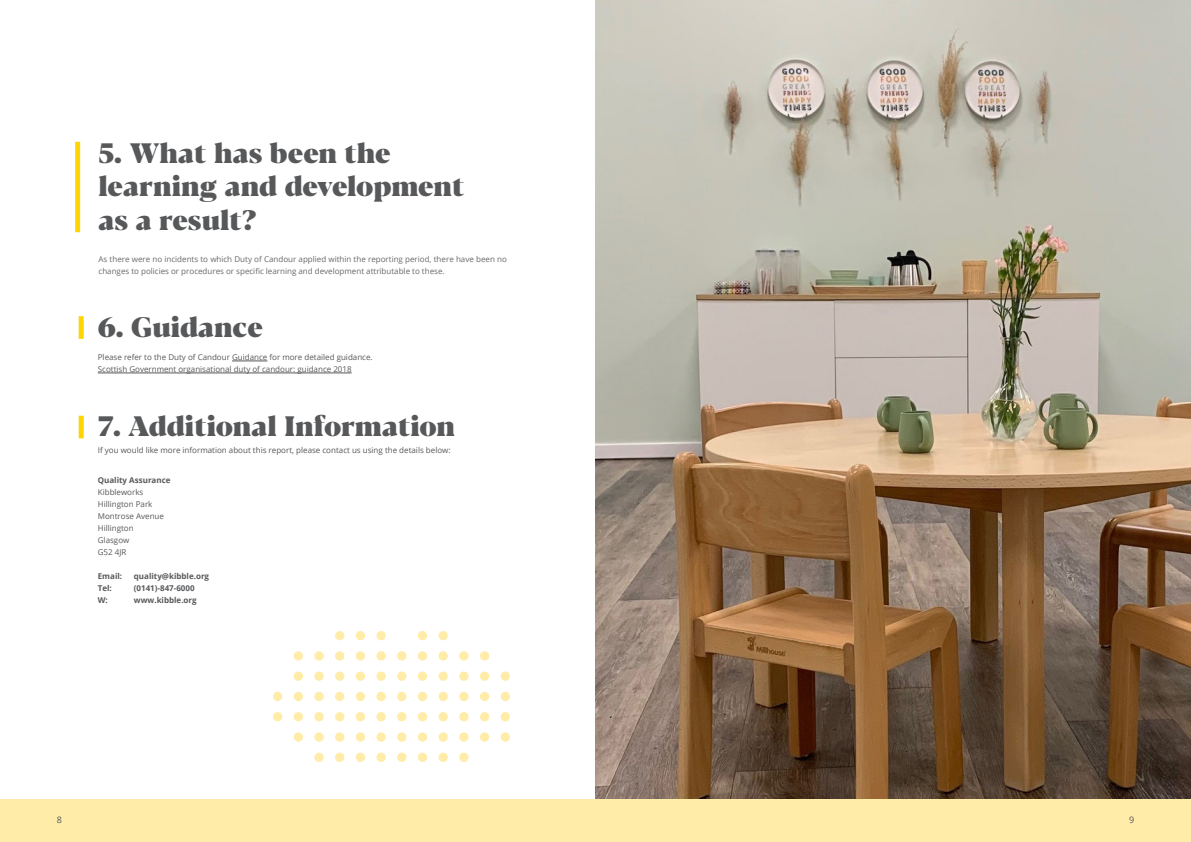
<style>
.page{position:relative;width:1191px;height:842px;background:#fff}
.page>*{position:absolute;margin:0;border:0;box-sizing:border-box;transform-origin:0 0}
.t1{font:800 28px/33.6px "Blacker Display";color:#57585a}
.t2{font:9px "Open Sans";color:#57585a}
.BODY_TEXT{font:8px "Open Sans";color:#57585a}
.BODY_TEXT-2{font:8px/12px "Open Sans";color:#69696c}
.BODY_TEXT-3{font:700 8px "Open Sans";color:#57585a}
</style>
<div class="page">
<img style="left:595px;top:0;width:596px;height:799px">
<div style="left:0;top:799px;width:1191px;height:43px;background:#ffeca9"></div>
<hr style="left:232px;top:361px;width:35px;height:1px;background:#57585a">
<hr style="left:98px;top:373px;width:254px;height:1px;background:#57585a">
<div style="left:75px;top:142px;width:5px;height:90px;background:#fed503"></div>
<div style="left:79px;top:316px;width:5px;height:23px;background:#fed503"></div>
<div style="left:79px;top:416px;width:5px;height:22px;background:#fed503"></div>
<div style="left:294px;top:712px;width:9px;height:9px;background:#ffeca9;border-radius:50%"></div>
<div style="left:294px;top:732px;width:9px;height:10px;background:#ffeca9;border-radius:50%"></div>
<div style="left:294px;top:692px;width:9px;height:9px;background:#ffeca9;border-radius:50%"></div>
<div style="left:294px;top:671px;width:9px;height:10px;background:#ffeca9;border-radius:50%"></div>
<div style="left:294px;top:651px;width:9px;height:10px;background:#ffeca9;border-radius:50%"></div>
<div style="left:314px;top:712px;width:10px;height:9px;background:#ffeca9;border-radius:50%"></div>
<div style="left:314px;top:732px;width:10px;height:10px;background:#ffeca9;border-radius:50%"></div>
<div style="left:314px;top:753px;width:10px;height:9px;background:#ffeca9;border-radius:50%"></div>
<div style="left:314px;top:692px;width:10px;height:9px;background:#ffeca9;border-radius:50%"></div>
<div style="left:314px;top:671px;width:10px;height:10px;background:#ffeca9;border-radius:50%"></div>
<div style="left:314px;top:651px;width:10px;height:10px;background:#ffeca9;border-radius:50%"></div>
<div style="left:335px;top:712px;width:9px;height:9px;background:#ffeca9;border-radius:50%"></div>
<div style="left:335px;top:732px;width:9px;height:10px;background:#ffeca9;border-radius:50%"></div>
<div style="left:335px;top:753px;width:9px;height:9px;background:#ffeca9;border-radius:50%"></div>
<div style="left:335px;top:692px;width:9px;height:9px;background:#ffeca9;border-radius:50%"></div>
<div style="left:335px;top:671px;width:9px;height:10px;background:#ffeca9;border-radius:50%"></div>
<div style="left:335px;top:651px;width:9px;height:10px;background:#ffeca9;border-radius:50%"></div>
<div style="left:335px;top:631px;width:9px;height:9px;background:#ffeca9;border-radius:50%"></div>
<div style="left:356px;top:712px;width:9px;height:9px;background:#ffeca9;border-radius:50%"></div>
<div style="left:356px;top:732px;width:9px;height:10px;background:#ffeca9;border-radius:50%"></div>
<div style="left:356px;top:753px;width:9px;height:9px;background:#ffeca9;border-radius:50%"></div>
<div style="left:356px;top:692px;width:9px;height:9px;background:#ffeca9;border-radius:50%"></div>
<div style="left:356px;top:671px;width:9px;height:10px;background:#ffeca9;border-radius:50%"></div>
<div style="left:356px;top:651px;width:9px;height:10px;background:#ffeca9;border-radius:50%"></div>
<div style="left:356px;top:631px;width:9px;height:9px;background:#ffeca9;border-radius:50%"></div>
<div style="left:376px;top:712px;width:10px;height:9px;background:#ffeca9;border-radius:50%"></div>
<div style="left:376px;top:732px;width:10px;height:10px;background:#ffeca9;border-radius:50%"></div>
<div style="left:376px;top:753px;width:10px;height:9px;background:#ffeca9;border-radius:50%"></div>
<div style="left:376px;top:692px;width:10px;height:9px;background:#ffeca9;border-radius:50%"></div>
<div style="left:376px;top:671px;width:10px;height:10px;background:#ffeca9;border-radius:50%"></div>
<div style="left:376px;top:651px;width:10px;height:10px;background:#ffeca9;border-radius:50%"></div>
<div style="left:376px;top:631px;width:10px;height:9px;background:#ffeca9;border-radius:50%"></div>
<div style="left:397px;top:712px;width:9px;height:9px;background:#ffeca9;border-radius:50%"></div>
<div style="left:397px;top:732px;width:9px;height:10px;background:#ffeca9;border-radius:50%"></div>
<div style="left:397px;top:753px;width:9px;height:9px;background:#ffeca9;border-radius:50%"></div>
<div style="left:397px;top:692px;width:9px;height:9px;background:#ffeca9;border-radius:50%"></div>
<div style="left:397px;top:671px;width:9px;height:10px;background:#ffeca9;border-radius:50%"></div>
<div style="left:397px;top:651px;width:9px;height:10px;background:#ffeca9;border-radius:50%"></div>
<div style="left:418px;top:712px;width:9px;height:9px;background:#ffeca9;border-radius:50%"></div>
<div style="left:418px;top:732px;width:9px;height:10px;background:#ffeca9;border-radius:50%"></div>
<div style="left:418px;top:753px;width:9px;height:9px;background:#ffeca9;border-radius:50%"></div>
<div style="left:418px;top:692px;width:9px;height:9px;background:#ffeca9;border-radius:50%"></div>
<div style="left:418px;top:671px;width:9px;height:10px;background:#ffeca9;border-radius:50%"></div>
<div style="left:418px;top:651px;width:9px;height:10px;background:#ffeca9;border-radius:50%"></div>
<div style="left:418px;top:631px;width:9px;height:9px;background:#ffeca9;border-radius:50%"></div>
<div style="left:438px;top:712px;width:10px;height:9px;background:#ffeca9;border-radius:50%"></div>
<div style="left:438px;top:732px;width:10px;height:10px;background:#ffeca9;border-radius:50%"></div>
<div style="left:438px;top:753px;width:10px;height:9px;background:#ffeca9;border-radius:50%"></div>
<div style="left:438px;top:692px;width:10px;height:9px;background:#ffeca9;border-radius:50%"></div>
<div style="left:438px;top:671px;width:10px;height:10px;background:#ffeca9;border-radius:50%"></div>
<div style="left:438px;top:651px;width:10px;height:10px;background:#ffeca9;border-radius:50%"></div>
<div style="left:438px;top:631px;width:10px;height:9px;background:#ffeca9;border-radius:50%"></div>
<div style="left:459px;top:712px;width:9px;height:9px;background:#ffeca9;border-radius:50%"></div>
<div style="left:459px;top:732px;width:9px;height:10px;background:#ffeca9;border-radius:50%"></div>
<div style="left:459px;top:753px;width:9px;height:9px;background:#ffeca9;border-radius:50%"></div>
<div style="left:459px;top:692px;width:9px;height:9px;background:#ffeca9;border-radius:50%"></div>
<div style="left:459px;top:671px;width:9px;height:10px;background:#ffeca9;border-radius:50%"></div>
<div style="left:459px;top:651px;width:9px;height:10px;background:#ffeca9;border-radius:50%"></div>
<div style="left:480px;top:712px;width:9px;height:9px;background:#ffeca9;border-radius:50%"></div>
<div style="left:480px;top:732px;width:9px;height:10px;background:#ffeca9;border-radius:50%"></div>
<div style="left:480px;top:692px;width:9px;height:9px;background:#ffeca9;border-radius:50%"></div>
<div style="left:480px;top:671px;width:9px;height:10px;background:#ffeca9;border-radius:50%"></div>
<div style="left:480px;top:651px;width:9px;height:10px;background:#ffeca9;border-radius:50%"></div>
<div style="left:500px;top:712px;width:10px;height:9px;background:#ffeca9;border-radius:50%"></div>
<div style="left:500px;top:732px;width:10px;height:10px;background:#ffeca9;border-radius:50%"></div>
<div style="left:500px;top:692px;width:10px;height:9px;background:#ffeca9;border-radius:50%"></div>
<div style="left:500px;top:671px;width:10px;height:10px;background:#ffeca9;border-radius:50%"></div>
<div style="left:273px;top:712px;width:9px;height:9px;background:#ffeca9;border-radius:50%"></div>
<div style="left:273px;top:692px;width:9px;height:9px;background:#ffeca9;border-radius:50%"></div>
<p class="t1" style="left:99px;top:138px;width:367px">5. What has been the learning and development as a result?</p>
<p class="BODY_TEXT-2" style="left:99px;top:252px;width:410px">As there were no incidents to which Duty of Candour applied within the reporting period, there have been no changes to policies or procedures or specific learning and development attributable to these.</p>
<p class="t1" style="left:98px;top:312px;width:167px">6. Guidance</p>
<p class="BODY_TEXT" style="left:98px;top:352px;width:276px">Please refer to the Duty of Candour Guidance for more detailed guidance.</p>
<p class="BODY_TEXT" style="left:98px;top:364px;width:255px">Scottish Government organisational duty of candour: guidance 2018</p>
<p class="t1" style="left:98px;top:411px;width:359px">7. Additional Information</p>
<p class="BODY_TEXT" style="left:98px;top:445px;width:354px">If you would like more information about this report, please contact us using the details below:</p>
<p class="BODY_TEXT-3" style="left:98px;top:474px;width:74px">Quality Assurance</p>
<p class="BODY_TEXT" style="left:98px;top:487px;width:47px">Kibbleworks</p>
<p class="BODY_TEXT" style="left:98px;top:499px;width:56px">Hillington Park</p>
<p class="BODY_TEXT" style="left:98px;top:511px;width:68px">Montrose Avenue</p>
<p class="BODY_TEXT" style="left:98px;top:523px;width:37px">Hillington</p>
<p class="BODY_TEXT" style="left:98px;top:535px;width:33px">Glasgow</p>
<p class="BODY_TEXT" style="left:98px;top:547px;width:30px">G52 4JR</p>
<p class="BODY_TEXT-3" style="left:98px;top:570px;width:26px">Email:</p>
<p class="BODY_TEXT-3" style="left:134px;top:570px;width:77px">quality@kibble.org</p>
<p class="BODY_TEXT-3" style="left:98px;top:582px;width:16px">Tel:</p>
<p class="BODY_TEXT-3" style="left:134px;top:582px;width:62px">(0141)-847-6000</p>
<p class="BODY_TEXT-3" style="left:98px;top:594px;width:12px">W:</p>
<p class="BODY_TEXT-3" style="left:134px;top:594px;width:64px">www.kibble.org</p>
<p class="t2" style="left:57px;top:814px;width:7px">8</p>
<p class="t2" style="left:1129px;top:814px;width:7px">9</p>
</div>
